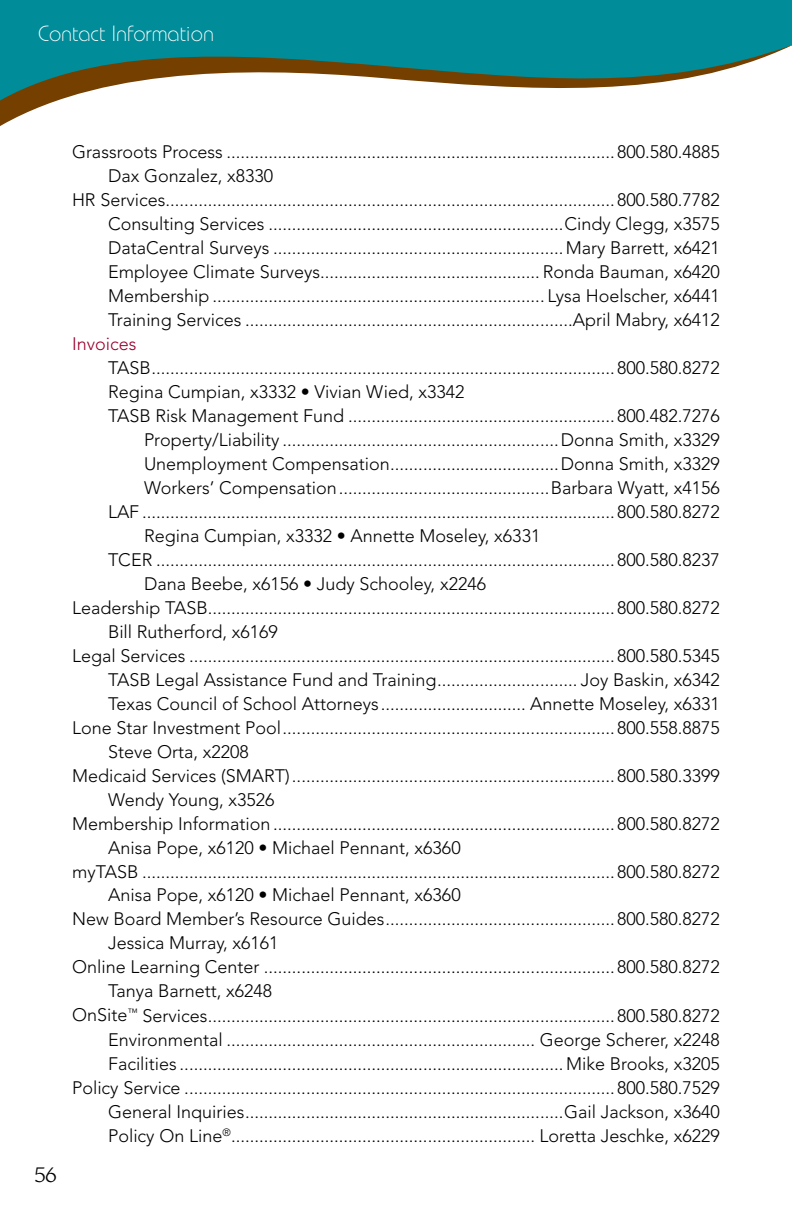
<style>
.page{position:relative;width:792px;height:1224px;background:#fff}
.page>*{position:absolute;margin:0;border:0;box-sizing:border-box;transform-origin:0 0}
.t1{font:300 22px "Bauhaus";color:#fff}
.t2{font:20px "Brewery LT";color:#000}
.t3{font:300 18px "Avenir";color:#000}
.t4{font:300 18px "Avenir";color:#98002e}
</style>
<div class="page">
<div style="left:0;top:0;width:792px;height:42px;background:#008c99"></div>
<svg style="left:0;top:42px;width:792px;height:84px"></svg>
<p class="t1" style="left:38px;top:20px;width:178px">Contact Information</p>
<p class="t2" style="left:34px;top:1163px;width:24px">56</p>
<p class="t3" style="left:72px;top:141px;width:650px">Grassroots Process ...................................................................................800.580.4885</p>
<p class="t3" style="left:108px;top:165px;width:167px">Dax Gonzalez, x8330</p>
<p class="t3" style="left:72px;top:189px;width:650px">HR Services................................................................................................800.580.7782</p>
<p class="t3" style="left:108px;top:213px;width:614px">Consulting Services ...............................................................Cindy Clegg, x3575</p>
<p class="t3" style="left:108px;top:237px;width:614px">DataCentral Surveys .............................................................. Mary Barrett, x6421</p>
<p class="t3" style="left:108px;top:261px;width:614px">Employee Climate Surveys............................................... Ronda Bauman, x6420</p>
<p class="t3" style="left:108px;top:285px;width:613px">Membership ....................................................................... Lysa Hoelscher, x6441</p>
<p class="t3" style="left:108px;top:309px;width:613px">Training Services ......................................................................April Mabry, x6412</p>
<p class="t4" style="left:72px;top:333px;width:66px">Invoices</p>
<p class="t3" style="left:108px;top:357px;width:614px">TASB...................................................................................................800.580.8272</p>
<p class="t3" style="left:108px;top:381px;width:358px">Regina Cumpian, x3332 • Vivian Wied, x3342</p>
<p class="t3" style="left:108px;top:405px;width:614px">TASB Risk Management Fund .........................................................800.482.7276</p>
<p class="t3" style="left:144px;top:429px;width:578px">Property/Liability ...........................................................Donna Smith, x3329</p>
<p class="t3" style="left:144px;top:453px;width:578px">Unemployment Compensation....................................Donna Smith, x3329</p>
<p class="t3" style="left:144px;top:477px;width:578px">Workers’ Compensation.............................................Barbara Wyatt, x4156</p>
<p class="t3" style="left:108px;top:501px;width:614px">LAF .....................................................................................................800.580.8272</p>
<p class="t3" style="left:144px;top:525px;width:398px">Regina Cumpian, x3332 • Annette Moseley, x6331</p>
<p class="t3" style="left:108px;top:549px;width:614px">TCER ..................................................................................................800.580.8237</p>
<p class="t3" style="left:144px;top:573px;width:344px">Dana Beebe, x6156 • Judy Schooley, x2246</p>
<p class="t3" style="left:72px;top:597px;width:650px">Leadership TASB.......................................................................................800.580.8272</p>
<p class="t3" style="left:108px;top:621px;width:171px">Bill Rutherford, x6169</p>
<p class="t3" style="left:72px;top:645px;width:650px">Legal Services ...........................................................................................800.580.5345</p>
<p class="t3" style="left:108px;top:669px;width:614px">TASB Legal Assistance Fund and Training.............................. Joy Baskin, x6342</p>
<p class="t3" style="left:108px;top:693px;width:613px">Texas Council of School Attorneys ............................... Annette Moseley, x6331</p>
<p class="t3" style="left:72px;top:717px;width:650px">Lone Star Investment Pool.......................................................................800.558.8875</p>
<p class="t3" style="left:108px;top:741px;width:142px">Steve Orta, x2208</p>
<p class="t3" style="left:72px;top:765px;width:650px">Medicaid Services (SMART).....................................................................800.580.3399</p>
<p class="t3" style="left:108px;top:789px;width:168px">Wendy Young, x3526</p>
<p class="t3" style="left:72px;top:813px;width:650px">Membership Information .........................................................................800.580.8272</p>
<p class="t3" style="left:108px;top:837px;width:354px">Anisa Pope, x6120 • Michael Pennant, x6360</p>
<p class="t3" style="left:72px;top:861px;width:650px">myTASB .....................................................................................................800.580.8272</p>
<p class="t3" style="left:108px;top:885px;width:354px">Anisa Pope, x6120 • Michael Pennant, x6360</p>
<p class="t3" style="left:72px;top:909px;width:650px">New Board Member’s Resource Guides.................................................800.580.8272</p>
<p class="t3" style="left:108px;top:933px;width:172px">Jessica Murray, x6161</p>
<p class="t3" style="left:72px;top:957px;width:650px">Online Learning Center ...........................................................................800.580.8272</p>
<p class="t3" style="left:108px;top:981px;width:166px">Tanya Barnett, x6248</p>
<p class="t3" style="left:72px;top:1005px;width:649px">OnSite<sup>™</sup> Services.......................................................................................800.580.8272</p>
<p class="t3" style="left:108px;top:1029px;width:613px">Environmental .................................................................. George Scherer, x2248</p>
<p class="t3" style="left:108px;top:1053px;width:613px">Facilities .................................................................................. Mike Brooks, x3205</p>
<p class="t3" style="left:72px;top:1077px;width:650px">Policy Service ............................................................................................800.580.7529</p>
<p class="t3" style="left:108px;top:1101px;width:614px">General Inquiries....................................................................Gail Jackson, x3640</p>
<p class="t3" style="left:108px;top:1125px;width:613px">Policy On Line<sup>®</sup>................................................................. Loretta Jeschke, x6229</p>
</div>
